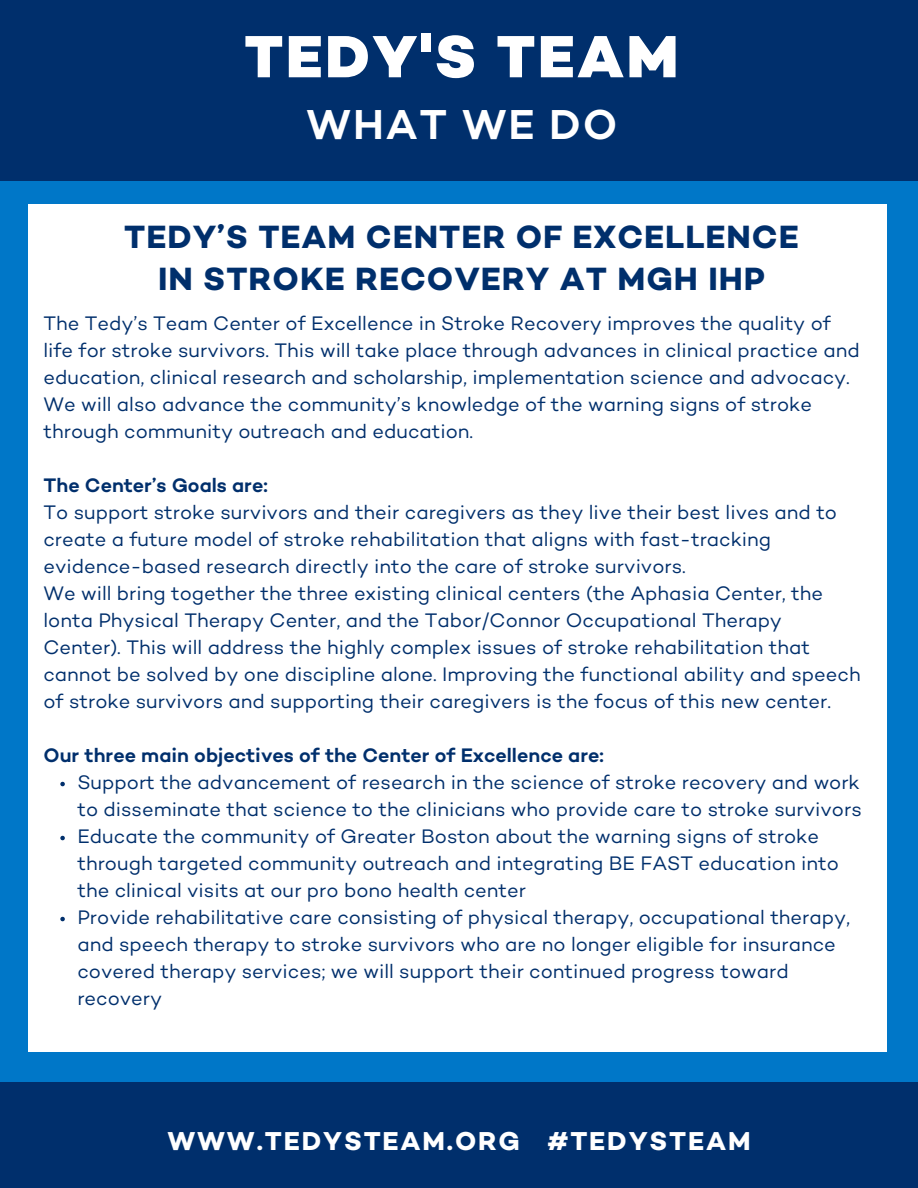
<style>
.page{position:relative;width:918px;height:1188px;background:#0077c8}
.page>*{position:absolute;margin:0;border:0;box-sizing:border-box;transform-origin:0 0}
.t1{font:800 60.6px "Campton";letter-spacing:.04em;color:#fff}
.t2{font:600 42.6px "Campton";letter-spacing:.04em;color:#fff}
.t3{font:700 32.85px/41.7px "Campton";letter-spacing:.03em;color:#002f6c;text-align:center}
.t4{font:700 26.4px "Campton";letter-spacing:.07em;color:#fff}
.t5{font:19.95px/27px "Campton";color:#002f6c}
.t6{font:600 19.95px "Campton";color:#002f6c}
</style>
<div class="page">
<div style="left:29px;top:205px;width:858px;height:847px;background:#fff"></div>
<div style="left:0;top:0;width:918px;height:181px;background:#002f6c"></div>
<svg style="left:60px;top:782px;width:5px;height:4px"></svg>
<svg style="left:60px;top:836px;width:5px;height:4px"></svg>
<svg style="left:60px;top:917px;width:5px;height:4px"></svg>
<div style="left:0;top:1083px;width:918px;height:105px;background:#002f6c"></div>
<h1 class="t1" style="left:244px;top:31px;width:436px">TEDY'S TEAM</h1>
<h1 class="t2" style="left:306px;top:106px;width:313px">WHAT WE DO</h1>
<h2 class="t3" style="left:124px;top:219px;width:676px">TEDY’S TEAM CENTER OF EXCELLENCE<br>IN STROKE RECOVERY AT MGH IHP</h2>
<p class="t5" style="left:43px;top:311px;width:818px">The Tedy’s Team Center of Excellence in Stroke Recovery improves the quality of life for stroke survivors. This will take place through advances in clinical practice and education, clinical research and scholarship, implementation science and advocacy.<br>We will also advance the community’s knowledge of the warning signs of stroke through community outreach and education.</p>
<p class="t6" style="left:43px;top:476px;width:226px">The Center’s Goals are:</p>
<p class="t5" style="left:43px;top:500px;width:795px">To support stroke survivors and their caregivers as they live their best lives and to create a future model of stroke rehabilitation that aligns with fast-tracking evidence-based research directly into the care of stroke survivors.</p>
<p class="t5" style="left:43px;top:581px;width:819px">We will bring together the three existing clinical centers (the Aphasia Center, the lonta Physical Therapy Center, and the Tabor/Connor Occupational Therapy Center). This will address the highly complex issues of stroke rehabilitation that cannot be solved by one discipline alone. Improving the functional ability and speech of stroke survivors and supporting their caregivers is the focus of this new center.</p>
<h4 class="t6" style="left:43px;top:746px;width:562px">Our three main objectives of the Center of Excellence are:</h4>
<p class="t5" style="left:77px;top:770px;width:786px">Support the advancement of research in the science of stroke recovery and work to disseminate that science to the clinicians who provide care to stroke survivors</p>
<p class="t5" style="left:77px;top:824px;width:763px">Educate the community of Greater Boston about the warning signs of stroke through targeted community outreach and integrating BE FAST education into the clinical visits at our pro bono health center</p>
<p class="t5" style="left:77px;top:905px;width:774px">Provide rehabilitative care consisting of physical therapy, occupational therapy, and speech therapy to stroke survivors who are no longer eligible for insurance covered therapy services; we will support their continued progress toward recovery</p>
<h3 class="t4" style="left:167px;top:1130px;width:585px">WWW.TEDYSTEAM.ORG #TEDYSTEAM</h3>
</div>
